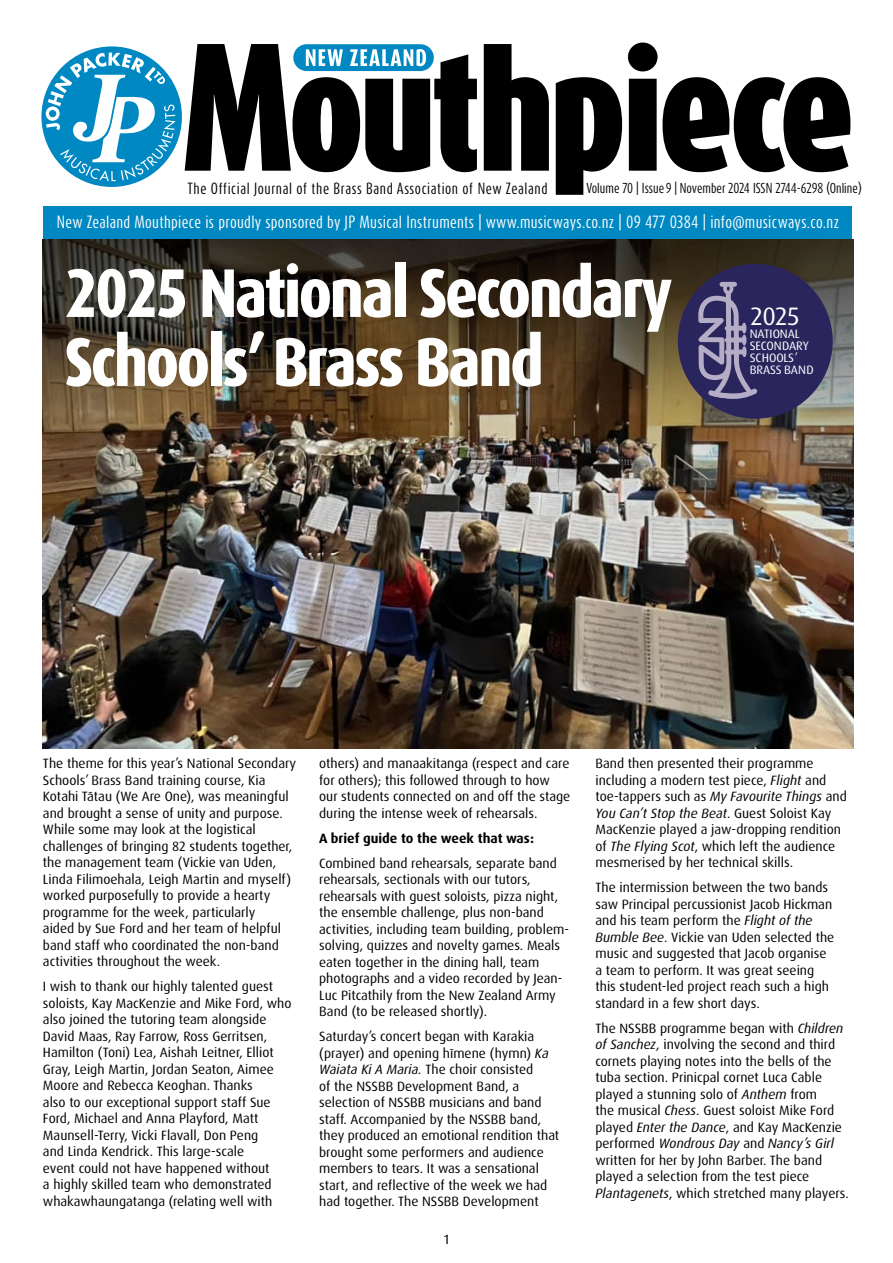
<style>
.page{position:relative;width:893px;height:1263px;background:#fff}
.page>*{position:absolute;margin:0;border:0;box-sizing:border-box;transform-origin:0 0}
.t1{font:800 condensed 69px/69px "Dax Pro";letter-spacing:-.04em;color:#fff}
.t2{font:25.2px "Dax Pro";color:#fff}
.t3{font:14.7px "Dax Compact Pro";letter-spacing:.02em;color:#fff}
.t4{font:13.5px/16.5px "Dax Pro";color:#000}
.t5{font:13.5px "Dax Compact Pro";letter-spacing:.04em;color:#000}
.t6{font:700 13.5px "Dax Pro";color:#000}
.t7{font:12.15px/12px "Dax Pro";color:#fff}
.t8{font:12px "Dax Compact Pro";color:#000}
.s1{font-style:italic}
</style>
<div class="page">
<div style="left:41px;top:46px;width:141px;height:141px;background:#0088c2;border-radius:50%"></div>
<svg style="left:45px;top:53px;width:131px;height:128px"></svg>
<div style="left:43px;top:206px;width:809px;height:33px;background:#0088c2"></div>
<svg style="left:185px;top:44px;width:292px;height:128px"></svg>
<svg style="left:484px;top:44px;width:65px;height:127px"></svg>
<svg style="left:556px;top:77px;width:66px;height:118px"></svg>
<svg style="left:628px;top:43px;width:222px;height:129px"></svg>
<img style="left:43px;top:239px;width:810px;height:510px">
<div style="left:678px;top:264px;width:155px;height:155px;background:#2a255c;border-radius:50%"></div>
<svg style="left:698px;top:282px;width:59px;height:117px"></svg>
<p class="t5" style="left:187px;top:179px;width:362px">The Official Journal of the Brass Band Association of New Zealand</p>
<p class="t8" style="left:586px;top:180px;width:277px">Volume 70 | Issue 9 | November 2024 ISSN 2744-6298 (Online)</p>
<p class="t3" style="left:57px;top:212px;width:784px">New Zealand Mouthpiece is proudly sponsored by JP Musical Instruments | www.musicways.co.nz | 09 477 0384 | info@musicways.co.nz</p>
<h1 class="t1" style="left:65px;top:259px;width:610px">2025 National Secondary<br>Schools’ Brass Band</h1>
<h2 class="t2" style="left:750px;top:300px;width:51px">2025</h2>
<p class="t7" style="left:750px;top:328px;width:66px">NATIONAL<br>SECONDARY<br>SCHOOLS’<br>BRASS BAND</p>
<p class="t4" style="left:43px;top:755px;width:255px">The theme for this year’s National Secondary Schools’ Brass Band training course, Kia Kotahi Tātau (We Are One), was meaningful and brought a sense of unity and purpose.<br>While some may look at the logistical challenges of bringing 82 students together, the management team (Vickie van Uden, Linda Filimoehala, Leigh Martin and myself) worked purposefully to provide a hearty programme for the week, particularly<br>aided by Sue Ford and her team of helpful band staff who coordinated the non-band activities throughout the week.</p>
<p class="t4" style="left:43px;top:978px;width:250px">I wish to thank our highly talented guest soloists, Kay MacKenzie and Mike Ford, who also joined the tutoring team alongside David Maas, Ray Farrow, Ross Gerritsen, Hamilton (Toni) Lea, Aishah Leitner, Elliot Gray, Leigh Martin, Jordan Seaton, Aimee Moore and Rebecca Keoghan. Thanks<br>also to our exceptional support staff Sue Ford, Michael and Anna Playford, Matt Maunsell-Terry, Vicki Flavall, Don Peng<br>and Linda Kendrick. This large-scale<br>event could not have happened without<br>a highly skilled team who demonstrated whakawhaungatanga (relating well with</p>
<p class="t4" style="left:319px;top:755px;width:253px">others) and manaakitanga (respect and care for others); this followed through to how our students connected on and off the stage during the intense week of rehearsals.</p>
<p class="t6" style="left:319px;top:829px;width:216px">A brief guide to the week that was:</p>
<p class="t4" style="left:319px;top:855px;width:251px">Combined band rehearsals, separate band rehearsals, sectionals with our tutors, rehearsals with guest soloists, pizza night, the ensemble challenge, plus non-band activities, including team building, problem&shy;solving, quizzes and novelty games. Meals eaten together in the dining hall, team photographs and a video recorded by Jean-Luc Pitcathily from the New Zealand Army Band (to be released shortly).</p>
<p class="t4" style="left:319px;top:1028px;width:242px">Saturday’s concert began with Karakia (prayer) and opening hīmene (hymn) <span class="s1">Ka Waiata Ki A Maria.</span> The choir consisted<br>of the NSSBB Development Band, a selection of NSSBB musicians and band staff. Accompanied by the NSSBB band, they produced an emotional rendition that brought some performers and audience members to tears. It was a sensational start, and reflective of the week we had had together. The NSSBB Development</p>
<p class="t4" style="left:444px;top:1231px;width:7px">1</p>
<p class="t4" style="left:595px;top:755px;width:253px">Band then presented their programme including a modern test piece, <span class="s1">Flight</span> and toe-tappers such as <span class="s1">My Favourite Things</span> and <span class="s1">You Can’t Stop the Beat</span>. Guest Soloist Kay MacKenzie played a jaw-dropping rendition of <span class="s1">The Flying Scot</span>, which left the audience mesmerised by her technical skills.</p>
<p class="t4" style="left:595px;top:879px;width:240px">The intermission between the two bands saw Principal percussionist Jacob Hickman and his team perform the <span class="s1">Flight of the Bumble Bee</span>. Vickie van Uden selected the music and suggested that Jacob organise a team to perform. It was great seeing this student-led project reach such a high standard in a few short days.</p>
<p class="t4" style="left:595px;top:1020px;width:255px">The NSSBB programme began with <span class="s1">Children of Sanchez</span>, involving the second and third cornets playing notes into the bells of the tuba section. Prinicpal cornet Luca Cable played a stunning solo of <span class="s1">Anthem</span> from<br>the musical <span class="s1">Chess</span>. Guest soloist Mike Ford played <span class="s1">Enter the Dance</span>, and Kay MacKenzie performed <span class="s1">Wondrous Day</span> and <span class="s1">Nancy’s Girl </span>written for her by John Barber. The band played a selection from the test piece <span class="s1">Plantagenets</span>, which stretched many players.</p>
</div>
